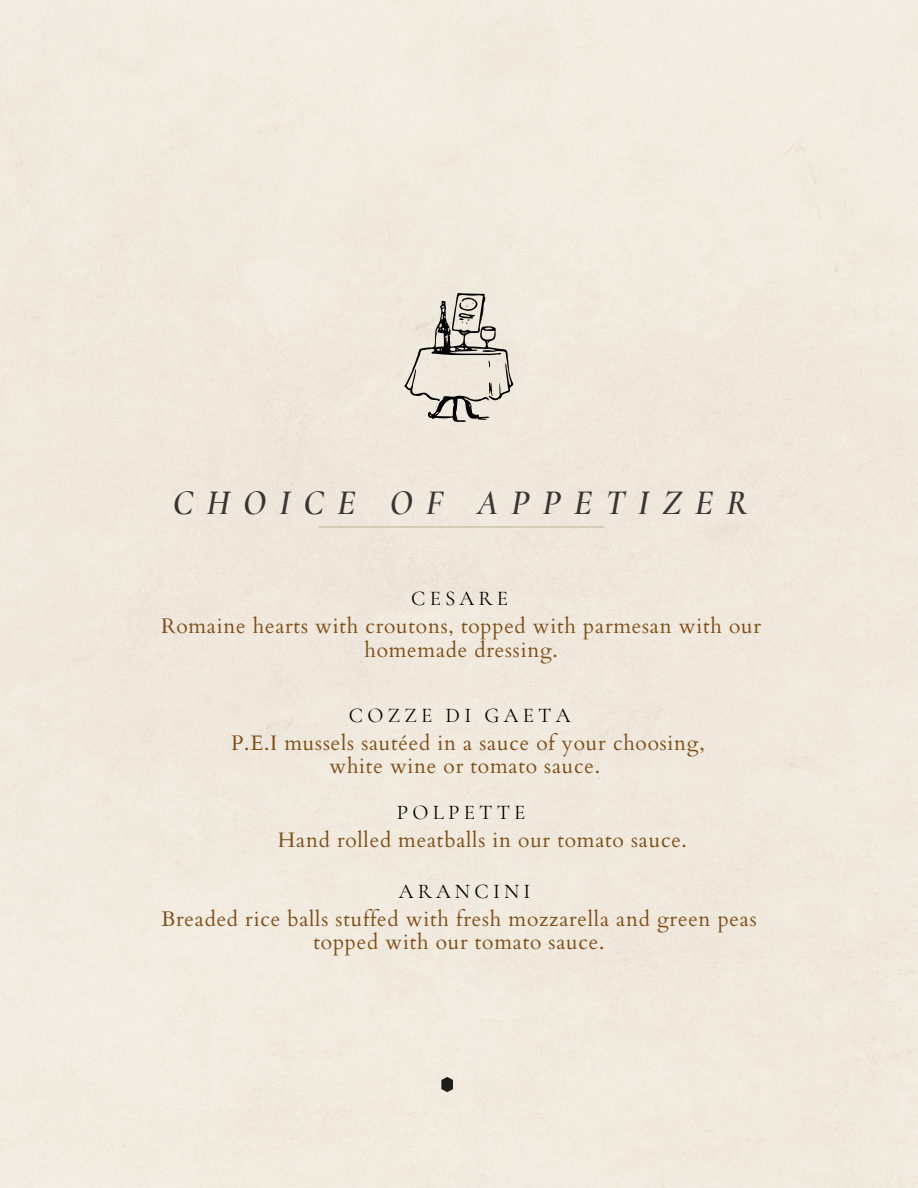
<style>
.page{position:relative;width:918px;height:1188px;background:#fff}
.page>*{position:absolute;margin:0;border:0;box-sizing:border-box;transform-origin:0 0}
.t1{font:italic 600 34.95px "Cormorant Garamond";letter-spacing:.375em;color:#373434}
.t2{font:21px/23.7px "Cardo";letter-spacing:.035em;color:#804e15;text-align:center}
.t3{font:21px "Cormorant Garamond";letter-spacing:.2em;color:#000}
</style>
<div class="page">
<svg style="left:441px;top:1077px;width:12px;height:15px"></svg>
<svg style="left:404px;top:291px;width:110px;height:132px;background:#cdc7be"></svg>
<hr style="left:319px;top:526px;width:285px;height:2px;background:#c2b59b">
<p class="t1" style="left:173px;top:482px;width:577px">CHOICE OF APPETIZER</p>
<p class="t3" style="left:411px;top:586px;width:99px">CESARE</p>
<p class="t2" style="left:161px;top:615px;width:602px">Romaine hearts with croutons, topped with parmesan with our homemade dressing.</p>
<p class="t3" style="left:349px;top:703px;width:223px">COZZE DI GAETA</p>
<p class="t2" style="left:231px;top:731px;width:475px">P.E.I mussels sautéed in a sauce of your choosing, white wine or tomato sauce.</p>
<p class="t3" style="left:397px;top:799px;width:130px">POLPETTE</p>
<p class="t2" style="left:278px;top:828px;width:411px">Hand rolled meatballs in our tomato sauce.</p>
<p class="t3" style="left:399px;top:879px;width:133px">ARANCINI</p>
<p class="t2" style="left:161px;top:907px;width:597px">Breaded rice balls stuffed with fresh mozzarella and green peas topped with our tomato sauce.</p>
</div>
